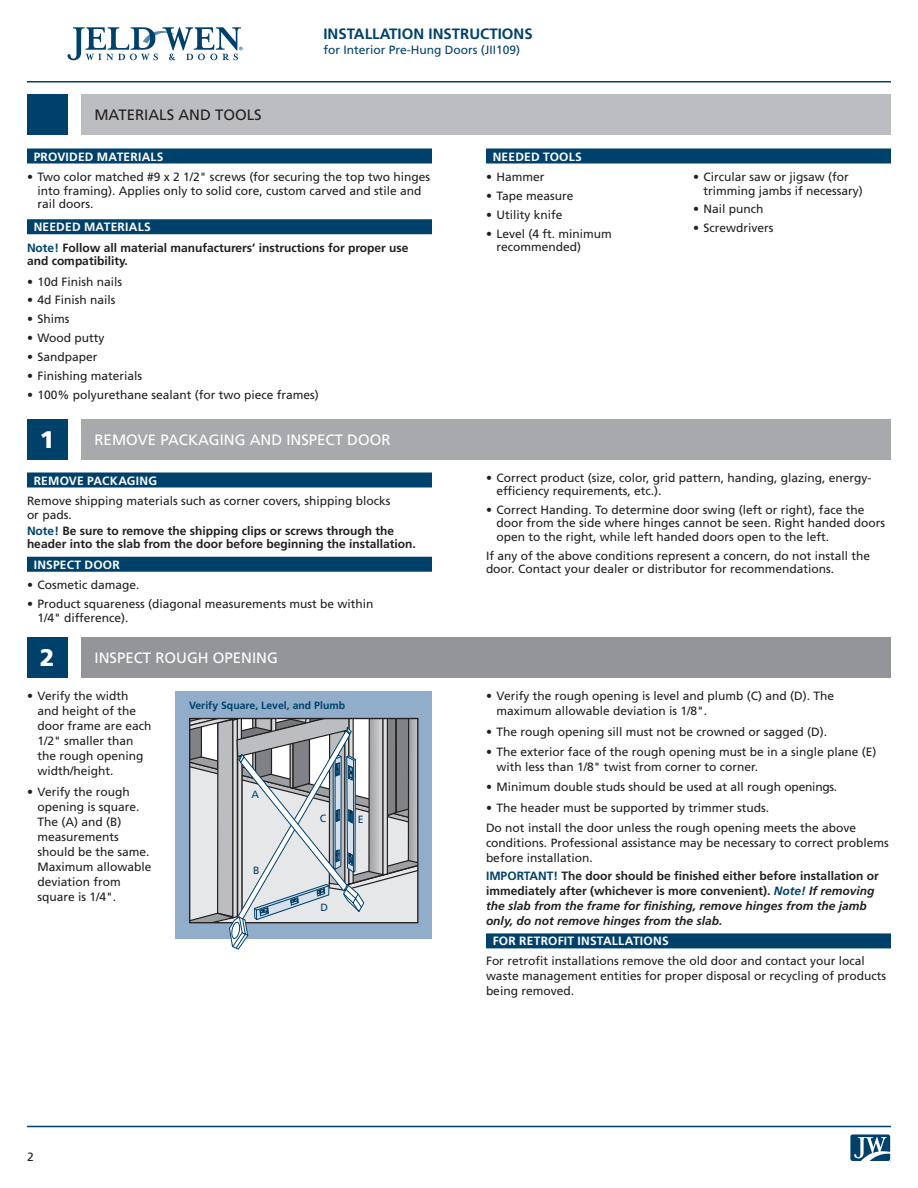
<style>
.page{position:relative;width:918px;height:1188px;background:#fff}
.page>*{position:absolute;margin:0;border:0;box-sizing:border-box;transform-origin:0 0}
._08_-_Section_Number{font:900 24px "Frutiger LT Std";color:#fff}
._07b_-_Section_Headl{font:15px "Frutiger LT Std";color:#fff}
.t1{font:700 15px "Frutiger LT Std";color:#00416b}
._07a_-_Section_Headl{font:15px "Frutiger LT Std";color:#231f20}
._02_-_Body_text_55_r{font:12px/15px "Frutiger LT Std";color:#231f20}
._03_-_Body_text_65_b{font:italic 700 12px/15px "Frutiger LT Std";color:#231f20}
._03_-_Body_text_65_b-2{font:700 12px/13.5px "Frutiger LT Std";color:#231f20}
._04-_Barred_Headings{font:700 12px "Frutiger LT Std";letter-spacing:.02em;color:#fff}
.t2{font:12px "Frutiger LT Std";color:#00416b}
._12_-_Callout_Headin{font:700 10.5px "Frutiger LT Std";color:#00416b}
._10_-_Callout{font:10.5px "Frutiger LT Std";color:#00416b}
.s1{color:#00416b}
.s2{font-style:normal;color:#00416b}
.s3{font-style:normal}
</style>
<div class="page">
<hr style="left:27px;top:81px;width:864px;height:1px;background:#00416b">
<hr style="left:27px;top:1126px;width:864px;height:1px;background:#00416b">
<svg style="left:68px;top:27px;width:175px;height:33px"></svg>
<svg style="left:850px;top:1134px;width:41px;height:27px"></svg>
<div style="left:81px;top:94px;width:810px;height:41px;background:#bcbdc0"></div>
<div style="left:27px;top:94px;width:41px;height:41px;background:#00416b"></div>
<div style="left:81px;top:419px;width:810px;height:41px;background:#a8a9ad"></div>
<div style="left:81px;top:637px;width:810px;height:41px;background:#939598"></div>
<div style="left:27px;top:419px;width:41px;height:41px;background:#00416b"></div>
<div style="left:27px;top:637px;width:41px;height:41px;background:#00416b"></div>
<div style="left:176px;top:691px;width:256px;height:248px;background:#92adc9"></div>
<svg style="left:190px;top:719px;width:228px;height:231px;background:#b7bcc2"></svg>
<div style="left:486px;top:933px;width:405px;height:15px;background:#00416b"></div>
<div style="left:27px;top:473px;width:405px;height:15px;background:#00416b"></div>
<div style="left:27px;top:557px;width:405px;height:15px;background:#00416b"></div>
<div style="left:27px;top:149px;width:405px;height:15px;background:#00416b"></div>
<div style="left:27px;top:219px;width:405px;height:15px;background:#00416b"></div>
<div style="left:486px;top:149px;width:405px;height:15px;background:#00416b"></div>
<p class="_07a_-_Section_Headl" style="left:94px;top:106px;width:169px">MATERIALS AND TOOLS</p>
<p class="t1" style="left:323px;top:25px;width:211px">INSTALLATION INSTRUCTIONS</p>
<p class="t2" style="left:323px;top:42px;width:198px">for Interior Pre-Hung Doors (JII109)</p>
<p class="_04-_Barred_Headings" style="left:34px;top:149px;width:131px">PROVIDED MATERIALS</p>
<p class="_02_-_Body_text_55_r" style="left:38px;top:170px;width:394px;line-height:13.5px;text-indent:-10px">• Two color matched #9 x 2 1/2" screws (for securing the top two hinges into framing). Applies only to solid core, custom carved and stile and rail doors.</p>
<p class="_04-_Barred_Headings" style="left:34px;top:220px;width:118px">NEEDED MATERIALS</p>
<p class="_03_-_Body_text_65_b-2" style="left:27px;top:241px;width:383px"><span class="s1">Note!</span> Follow all material manufacturers’ instructions for proper use and compatibility.</p>
<p class="_02_-_Body_text_55_r" style="left:27px;top:274px;width:97px">• 10d Finish nails</p>
<p class="_02_-_Body_text_55_r" style="left:27px;top:293px;width:90px">• 4d Finish nails</p>
<p class="_02_-_Body_text_55_r" style="left:27px;top:312px;width:44px">• Shims</p>
<p class="_02_-_Body_text_55_r" style="left:27px;top:331px;width:79px">• Wood putty</p>
<p class="_02_-_Body_text_55_r" style="left:27px;top:350px;width:72px">• Sandpaper</p>
<p class="_02_-_Body_text_55_r" style="left:27px;top:368px;width:117px">• Finishing materials</p>
<p class="_02_-_Body_text_55_r" style="left:27px;top:387px;width:293px">• 100% polyurethane sealant (for two piece frames)</p>
<p class="_08_-_Section_Number" style="left:40px;top:425px;width:16px">1</p>
<p class="_07b_-_Section_Headl" style="left:94px;top:431px;width:298px">REMOVE PACKAGING AND INSPECT DOOR</p>
<p class="_04-_Barred_Headings" style="left:493px;top:149px;width:91px">NEEDED TOOLS</p>
<p class="_02_-_Body_text_55_r" style="left:486px;top:169px;width:60px">• Hammer</p>
<p class="_02_-_Body_text_55_r" style="left:486px;top:188px;width:89px">• Tape measure</p>
<p class="_02_-_Body_text_55_r" style="left:486px;top:207px;width:78px">• Utility knife</p>
<p class="_02_-_Body_text_55_r" style="left:496px;top:227px;width:117px;line-height:13.5px;text-indent:-10px">• Level (4 ft. minimum recommended)</p>
<p class="_02_-_Body_text_55_r" style="left:704px;top:170px;width:161px;line-height:13.5px;text-indent:-10px">• Circular saw or jigsaw (for trimming jambs if necessary)</p>
<p class="_02_-_Body_text_55_r" style="left:693px;top:202px;width:72px">• Nail punch</p>
<p class="_02_-_Body_text_55_r" style="left:693px;top:221px;width:82px">• Screwdrivers</p>
<p class="_04-_Barred_Headings" style="left:34px;top:473px;width:125px">REMOVE PACKAGING</p>
<p class="_02_-_Body_text_55_r" style="left:27px;top:494px;width:365px;line-height:13.5px">Remove shipping materials such as corner covers, shipping blocks or pads.</p>
<p class="_03_-_Body_text_65_b-2" style="left:27px;top:524px;width:390px"><span class="s1">Note!</span> Be sure to remove the shipping clips or screws through the header into the slab from the door before beginning the installation.</p>
<p class="_04-_Barred_Headings" style="left:34px;top:558px;width:88px">INSPECT DOOR</p>
<p class="_02_-_Body_text_55_r" style="left:27px;top:578px;width:114px">• Cosmetic damage.</p>
<p class="_02_-_Body_text_55_r" style="left:38px;top:597px;width:338px;line-height:13.5px;text-indent:-10px">• Product squareness (diagonal measurements must be within<br>1/4" difference).</p>
<p class="_02_-_Body_text_55_r" style="left:496px;top:471px;width:376px;line-height:13.5px;text-indent:-10px">• Correct product (size, color, grid pattern, handing, glazing, energy&shy;efficiency requirements, etc.).</p>
<p class="_02_-_Body_text_55_r" style="left:496px;top:503px;width:390px;line-height:13.5px;text-indent:-10px">• Correct Handing. To determine door swing (left or right), face the door from the side where hinges cannot be seen. Right handed doors open to the right, while left handed doors open to the left.</p>
<p class="_02_-_Body_text_55_r" style="left:486px;top:549px;width:386px;line-height:13.5px">If any of the above conditions represent a concern, do not install the door. Contact your dealer or distributor for recommendations.</p>
<p class="_08_-_Section_Number" style="left:40px;top:644px;width:16px">2</p>
<p class="_02_-_Body_text_55_r" style="left:38px;top:689px;width:116px;text-indent:-10px">• Verify the width and height of the door frame are each<br>1/2" smaller than the rough opening width/height.</p>
<p class="_02_-_Body_text_55_r" style="left:38px;top:784px;width:116px;text-indent:-10px">• Verify the rough opening is square.<br>The (A) and (B) measurements should be the same.<br>Maximum allowable deviation from square is 1/4".</p>
<p class="_10_-_Callout" style="left:251px;top:789px;width:9px">A</p>
<p class="_07b_-_Section_Headl" style="left:94px;top:649px;width:185px">INSPECT ROUGH OPENING</p>
<p class="_12_-_Callout_Headin" style="left:189px;top:700px;width:158px">Verify Square, Level, and Plumb</p>
<p class="_02_-_Body_text_55_r" style="left:496px;top:689px;width:339px;text-indent:-10px">• Verify the rough opening is level and plumb (C) and (D). The maximum allowable deviation is 1/8".</p>
<p class="_02_-_Body_text_55_r" style="left:486px;top:724px;width:343px">• The rough opening sill must not be crowned or sagged (D).</p>
<p class="_02_-_Body_text_55_r" style="left:496px;top:744px;width:382px;text-indent:-10px">• The exterior face of the rough opening must be in a single plane (E) with less than 1/8" twist from corner to corner.</p>
<p class="_02_-_Body_text_55_r" style="left:486px;top:780px;width:353px">• Minimum double studs should be used at all rough openings.</p>
<p class="_02_-_Body_text_55_r" style="left:486px;top:800px;width:285px">• The header must be supported by trimmer studs.</p>
<p class="_02_-_Body_text_55_r" style="left:486px;top:821px;width:404px">Do not install the door unless the rough opening meets the above conditions. Professional assistance may be necessary to correct problems before installation.</p>
<p class="_03_-_Body_text_65_b" style="left:486px;top:868px;width:394px"><span class="s2">IMPORTANT!</span> <span class="s3">The door should be finished either before installation or immediately after (whichever is more convenient).</span> <span class="s1">Note!</span> If removing the slab from the frame for finishing, remove hinges from the jamb only, do not remove hinges from the slab.</p>
<p class="_04-_Barred_Headings" style="left:493px;top:934px;width:177px">FOR RETROFIT INSTALLATIONS</p>
<p class="_02_-_Body_text_55_r" style="left:486px;top:953px;width:402px">For retrofit installations remove the old door and contact your local waste management entities for proper disposal or recycling of products being removed.</p>
<p class="_10_-_Callout" style="left:320px;top:813px;width:8px">C</p>
<p class="_10_-_Callout" style="left:358px;top:813px;width:7px">E</p>
<p class="_10_-_Callout" style="left:253px;top:864px;width:8px">B</p>
<p class="_10_-_Callout" style="left:320px;top:901px;width:9px">D</p>
<p class="_02_-_Body_text_55_r" style="left:27px;top:1149px;width:8px">2</p>
</div>
